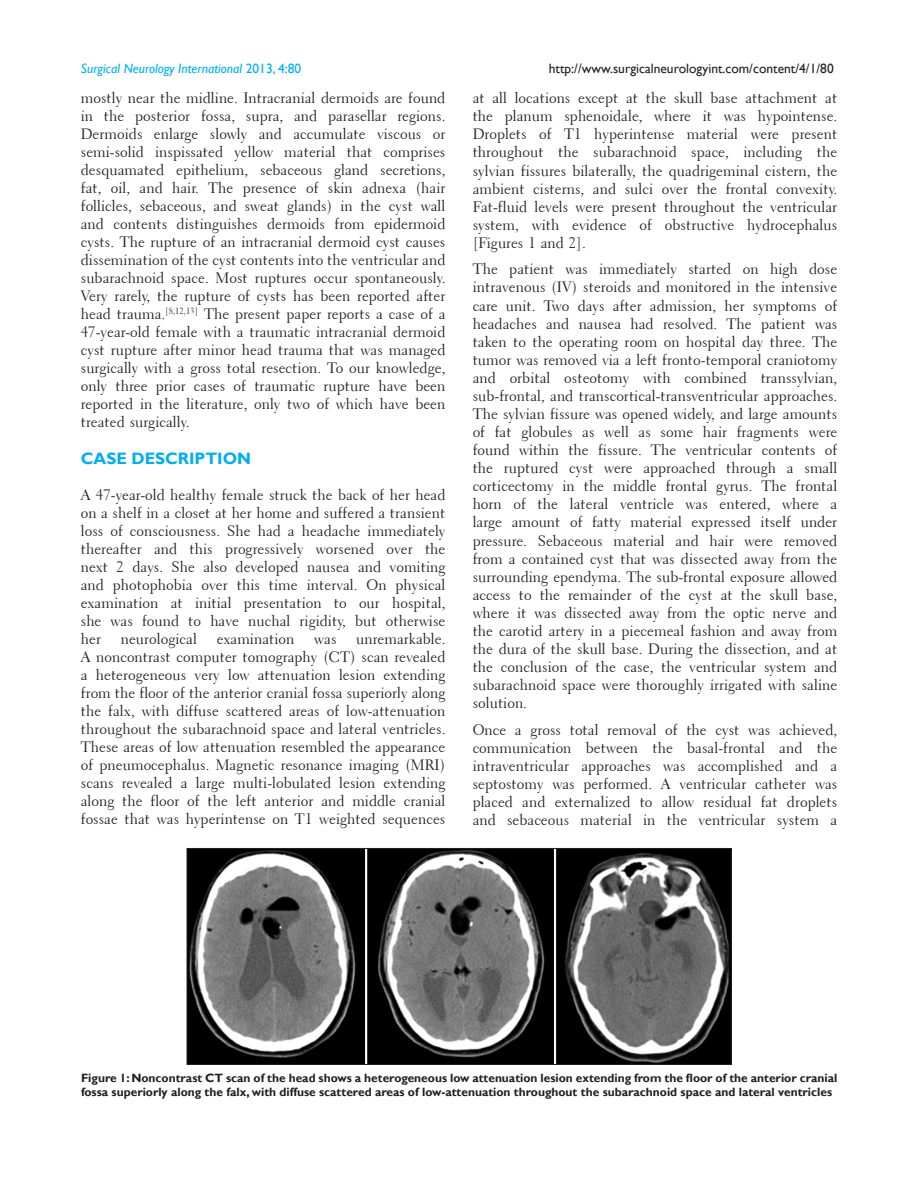
<style>
.page{position:relative;width:918px;height:1188px;background:#fff}
.page>*{position:absolute;margin:0;border:0;box-sizing:border-box;transform-origin:0 0}
.t1{font:700 16.5px "Gill Sans";color:#00aeef}
.TX{font:15px/18.1px "Transitional 521 BT Roman A";color:#231f20;text-align:justify}
.t2{font:13.5px "Gill Sans";color:#231f20}
.t3{font:italic 13.5px "Gill Sans";color:#00aeef}
.FGC{font:700 12px/14.4px "Gill Sans";color:#231f20}
.s1{font-style:normal}
</style>
<div class="page">
<img style="left:189px;top:850px;width:541px;height:213px">
<div style="left:187px;top:848px;width:545px;height:217px;border:1px solid #231f20"></div>
<p class="t3" style="left:81px;top:61px;width:222px">Surgical Neurology International <span class="s1">2013, 4:80</span></p>
<p class="t2" style="left:549px;top:61px;width:287px">http://www.surgicalneurologyint.com/content/4/1/80</p>
<p class="TX" style="left:81px;top:89px;width:366px">mostly near the midline. Intracranial dermoids are found in the posterior fossa, supra, and parasellar regions.<br>Dermoids enlarge slowly and accumulate viscous or semi‑solid inspissated yellow material that comprises desquamated epithelium, sebaceous gland secretions, fat, oil, and hair. The presence of skin adnexa (hair follicles, sebaceous, and sweat glands) in the cyst wall and contents distinguishes dermoids from epidermoid cysts. The rupture of an intracranial dermoid cyst causes dissemination of the cyst contents into the ventricular and subarachnoid space. Most ruptures occur spontaneously.<br>Very rarely, the rupture of cysts has been reported after head trauma.<sup>[8,12,13]</sup> The present paper reports a case of a 47‑year‑old female with a traumatic intracranial dermoid cyst rupture after minor head trauma that was managed surgically with a gross total resection. To our knowledge, only three prior cases of traumatic rupture have been reported in the literature, only two of which have been treated surgically.</p>
<h1 class="t1" style="left:81px;top:449px;width:172px">CASE DESCRIPTION</h1>
<p class="TX" style="left:81px;top:486px;width:366px">A 47‑year‑old healthy female struck the back of her head on a shelf in a closet at her home and suffered a transient loss of consciousness. She had a headache immediately thereafter and this progressively worsened over the next 2 days. She also developed nausea and vomiting and photophobia over this time interval. On physical examination at initial presentation to our hospital, she was found to have nuchal rigidity, but otherwise her</p>
<p class="TX" style="left:473px;top:89px;width:366px">at all locations except at the skull base attachment at the planum sphenoidale, where it was hypointense.<br>Droplets of T1 hyperintense material were present throughout the subarachnoid space, including the sylvian fissures bilaterally, the quadrigeminal cistern, the ambient cisterns, and sulci over the frontal convexity.<br>Fat‑fluid levels were present throughout the ventricular system, with evidence of obstructive hydrocephalus [Figures 1 and 2].</p>
<p class="TX" style="left:473px;top:260px;width:366px">The patient was immediately started on high dose intravenous (IV) steroids and monitored in the intensive care unit. Two days after admission, her symptoms of headaches and nausea had resolved. The patient was taken to the operating room on hospital day three. The tumor was removed via a left fronto‑temporal craniotomy and orbital osteotomy with combined transsylvian, sub‑frontal, and transcortical‑transventricular approaches.<br>The sylvian fissure was opened widely, and large amounts of fat globules as well as some hair fragments were found within the fissure. The ventricular contents of the ruptured cyst were approached through a small corticectomy in the middle frontal gyrus. The frontal horn of the lateral ventricle was entered, where a large amount of fatty material expressed itself under pressure. Sebaceous material and hair were removed from a contained cyst that was dissected away from the surrounding ependyma. The sub‑frontal exposure allowed access to the remainder of the cyst at the skull base, where it was dissected away from the optic nerve and the carotid artery in a piecemeal fashion and away from the dura of the skull base. During the dissection, and at the conclusion of the case, the ventricular system and subarachnoid space were thoroughly irrigated with saline solution.</p>
<p class="TX" style="left:473px;top:721px;width:366px">Once a gross total removal of the cyst was achieved, communication between the basal‑frontal and the intraventricular approaches was accomplished and a septostomy was performed. A ventricular catheter was placed and externalized to allow residual fat droplets and sebaceous material in the ventricular system a</p>
<p class="TX" style="left:81px;top:630px;width:366px;text-indent:275px">unremarkable.<br>A noncontrast computer tomography (CT) scan revealed a heterogeneous very low attenuation lesion extending from the floor of the anterior cranial fossa superiorly along the falx, with diffuse scattered areas of low‑attenuation throughout the subarachnoid space and lateral ventricles.<br>These areas of low attenuation resembled the appearance of pneumocephalus. Magnetic resonance imaging (MRI) scans revealed a large multi‑lobulated lesion extending along the floor of the left anterior and middle cranial fossae that was hyperintense on T1 weighted sequences</p>
<p class="TX" style="left:121px;top:630px;width:78px">neurological</p>
<p class="TX" style="left:217px;top:630px;width:79px">examination</p>
<p class="TX" style="left:314px;top:630px;width:24px">was</p>
<p class="FGC" style="left:81px;top:1071px;width:758px">Figure 1: Noncontrast CT scan of the head shows a heterogeneous low attenuation lesion extending from the floor of the anterior cranial fossa superiorly along the falx, with diffuse scattered areas of low‑attenuation throughout the subarachnoid space and lateral ventricles</p>
</div>
